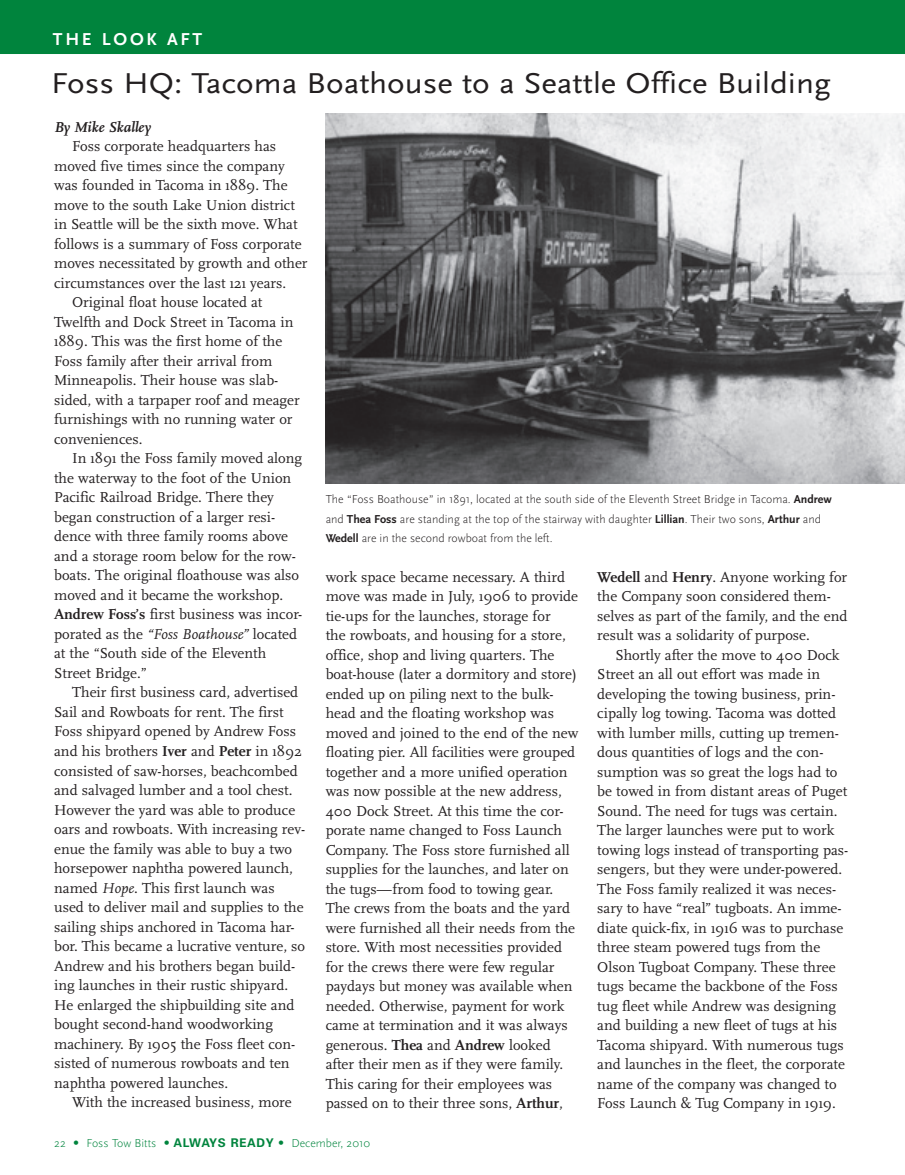
<style>
.page{position:relative;width:905px;height:1175px;background:#fff}
.page>*{position:absolute;margin:0;border:0;box-sizing:border-box;transform-origin:0 0}
.t1{font:30px "Scala Sans";color:#231f20;scale:1.1 1}
.t2{font:700 18px "Scala Sans";letter-spacing:.15em;color:#fff}
.t3{font:15px/19.5px "Scala";color:#231f20}
.t4{font:italic 700 15px "Scala";color:#231f20}
.t5{font:300 12px/19.5px "Scala Sans";color:#231f20}
.t6{font:300 12px "Scala Sans";color:#00843d}
.s1{font-weight:700}
.s2{font-style:italic}
.s3{font-family:"Univers"}
.s4{font-family:"Univers";font-weight:700}
</style>
<div class="page">
<div style="left:0;top:0;width:904px;height:54px;background:#00843d"></div>
<img style="left:326px;top:114px;width:578px;height:369px">
<p class="t2" style="left:53px;top:30px;width:151px">THE LOOK AFT</p>
<h1 class="t1" style="left:51px;top:65px;width:710px">Foss HQ: Tacoma Boathouse to a Seattle Office Building</h1>
<p class="t4" style="left:54px;top:118px;width:98px">By Mike Skalley</p>
<p class="t3" style="left:72px;top:137px;width:205px">Foss corporate headquarters has</p>
<p class="t3" style="left:54px;top:156px;width:232px">moved five times since the company</p>
<p class="t3" style="left:54px;top:176px;width:235px">was founded in Tacoma in 1889. The</p>
<p class="t3" style="left:54px;top:195px;width:242px">move to the south Lake Union district</p>
<p class="t3" style="left:54px;top:215px;width:245px">in Seattle will be the sixth move. What</p>
<p class="t3" style="left:54px;top:234px;width:249px">follows is a summary of Foss corporate</p>
<p class="t3" style="left:54px;top:254px;width:255px">moves necessitated by growth and other</p>
<p class="t3" style="left:54px;top:273px;width:234px">circumstances over the last 121 years.</p>
<p class="t3" style="left:72px;top:293px;width:192px">Original float house located at</p>
<p class="t3" style="left:54px;top:312px;width:241px">Twelfth and Dock Street in Tacoma in</p>
<p class="t3" style="left:54px;top:332px;width:230px">1889. This was the first home of the</p>
<p class="t3" style="left:54px;top:351px;width:220px">Foss family after their arrival from</p>
<p class="t3" style="left:54px;top:371px;width:226px">Minneapolis. Their house was slab-</p>
<p class="t3" style="left:54px;top:390px;width:247px">sided, with a tarpaper roof and meager</p>
<p class="t3" style="left:54px;top:410px;width:240px">furnishings with no running water or</p>
<p class="t3" style="left:54px;top:429px;width:90px">conveniences.</p>
<p class="t3" style="left:72px;top:449px;width:231px">In 1891 the Foss family moved along</p>
<p class="t3" style="left:54px;top:468px;width:239px">the waterway to the foot of the Union</p>
<p class="t3" style="left:54px;top:488px;width:221px">Pacific Railroad Bridge. There they</p>
<p class="t3" style="left:54px;top:507px;width:223px">began construction of a larger resi-</p>
<p class="t3" style="left:54px;top:527px;width:235px">dence with three family rooms above</p>
<p class="t3" style="left:54px;top:546px;width:243px">and a storage room below for the row-</p>
<p class="t3" style="left:54px;top:566px;width:246px">boats. The original floathouse was also</p>
<p class="t3" style="left:54px;top:585px;width:231px">moved and it became the workshop.</p>
<p class="t3" style="left:54px;top:605px;width:250px"><span class="s1">Andrew Foss’s</span> first business was incor-</p>
<p class="t3" style="left:54px;top:624px;width:244px">porated as the <span class="s2">“Foss Boathouse”</span> located</p>
<p class="t3" style="left:54px;top:644px;width:214px">at the “South side of the Eleventh</p>
<p class="t3" style="left:54px;top:663px;width:94px">Street Bridge.”</p>
<p class="t3" style="left:72px;top:683px;width:227px">Their first business card, advertised</p>
<p class="t3" style="left:54px;top:702px;width:231px">Sail and Rowboats for rent. The first</p>
<p class="t3" style="left:54px;top:722px;width:243px">Foss shipyard opened by Andrew Foss</p>
<p class="t3" style="left:54px;top:741px;width:249px">and his brothers <span class="s1">Iver</span> and <span class="s1">Peter</span> in 1892</p>
<p class="t3" style="left:54px;top:761px;width:245px">consisted of saw-horses, beachcombed</p>
<p class="t3" style="left:54px;top:780px;width:240px">and salvaged lumber and a tool chest.</p>
<p class="t3" style="left:54px;top:800px;width:242px">However the yard was able to produce</p>
<p class="t3" style="left:54px;top:819px;width:252px">oars and rowboats. With increasing rev-</p>
<p class="t3" style="left:54px;top:839px;width:239px">enue the family was able to buy a two</p>
<p class="t3" style="left:54px;top:858px;width:240px">horsepower naphtha powered launch,</p>
<p class="t3" style="left:54px;top:878px;width:222px">named <span class="s2">Hope</span>. This first launch was</p>
<p class="t3" style="left:54px;top:897px;width:251px">used to deliver mail and supplies to the</p>
<p class="t3" style="left:54px;top:917px;width:242px">sailing ships anchored in Tacoma har-</p>
<p class="t3" style="left:54px;top:936px;width:252px">bor. This became a lucrative venture, so</p>
<p class="t3" style="left:54px;top:956px;width:242px">Andrew and his brothers began build-</p>
<p class="t3" style="left:54px;top:975px;width:235px">ing launches in their rustic shipyard.</p>
<p class="t3" style="left:54px;top:995px;width:242px">He enlarged the shipbuilding site and</p>
<p class="t3" style="left:54px;top:1014px;width:220px">bought second-hand woodworking</p>
<p class="t3" style="left:54px;top:1034px;width:243px">machinery. By 1905 the Foss fleet con-</p>
<p class="t3" style="left:54px;top:1053px;width:237px">sisted of numerous rowboats and ten</p>
<p class="t3" style="left:54px;top:1073px;width:176px">naphtha powered launches.</p>
<p class="t3" style="left:72px;top:1092px;width:221px">With the increased business, more</p>
<p class="t5" style="left:326px;top:490px;width:508px">The “Foss Boathouse” in 1891, located at the south side of the Eleventh Street Bridge in Tacoma. <span class="s1">Andrew </span>and <span class="s1">Thea Foss</span> are standing at the top of the stairway with daughter <span class="s1">Lillian</span>. Their two sons, <span class="s1">Arthur</span> and<br><span class="s1">Wedell</span> are in the second rowboat from the left.</p>
<p class="t3" style="left:326px;top:567px;width:254px">work space became necessary. A third move was made in July, 1906 to provide tie-ups for the launches, storage for<br>the rowboats, and housing for a store, office, shop and living quarters. The boat-house (later a dormitory and store) ended up on piling next to the bulk&shy;head and the floating workshop was moved and joined to the end of the new floating pier. All facilities were grouped together and a more unified operation was now possible at the new address, 400 Dock Street. At this time the cor&shy;porate name changed to Foss Launch Company. The Foss store furnished all supplies for the launches, and later on the tugs—from food to towing gear.<br>The crews from the boats and the yard were furnished all their needs from the store. With most necessities provided for the crews there were few regular paydays but money was available when needed. Otherwise, payment for work came at termination and it was always generous. <span class="s1">Thea</span> and <span class="s1">Andrew</span> looked after their men as if they were family.<br>This caring for their employees was passed on to their three sons, <span class="s1">Arthur</span>,</p>
<p class="t3" style="left:597px;top:567px;width:252px"><span class="s1">Wedell</span> and <span class="s1">Henry</span>. Anyone working for the Company soon considered them&shy;selves as part of the family, and the end result was a solidarity of purpose.</p>
<p class="t3" style="left:597px;top:645px;width:252px;text-indent:18px">Shortly after the move to 400 Dock Street an all out effort was made in developing the towing business, prin&shy;cipally log towing. Tacoma was dotted with lumber mills, cutting up tremen&shy;dous quantities of logs and the con&shy;sumption was so great the logs had to be towed in from distant areas of Puget Sound. The need for tugs was certain.<br>The larger launches were put to work towing logs instead of transporting pas&shy;sengers, but they were under-powered.<br>The Foss family realized it was neces&shy;sary to have “real” tugboats. An imme&shy;diate quick-fix, in 1916 was to purchase three steam powered tugs from the Olson Tugboat Company. These three tugs became the backbone of the Foss tug fleet while Andrew was designing and building a new fleet of tugs at his Tacoma shipyard. With numerous tugs and launches in the fleet, the corporate name of the company was changed to Foss Launch &amp; Tug Company in 1919.</p>
<p class="t6" style="left:54px;top:1137px;width:317px">22 <span class="s3">•</span> Foss Tow Bitts <span class="s3">•</span> <span class="s4">ALWAYS READY</span> <span class="s3">•</span> December, 2010</p>
</div>
